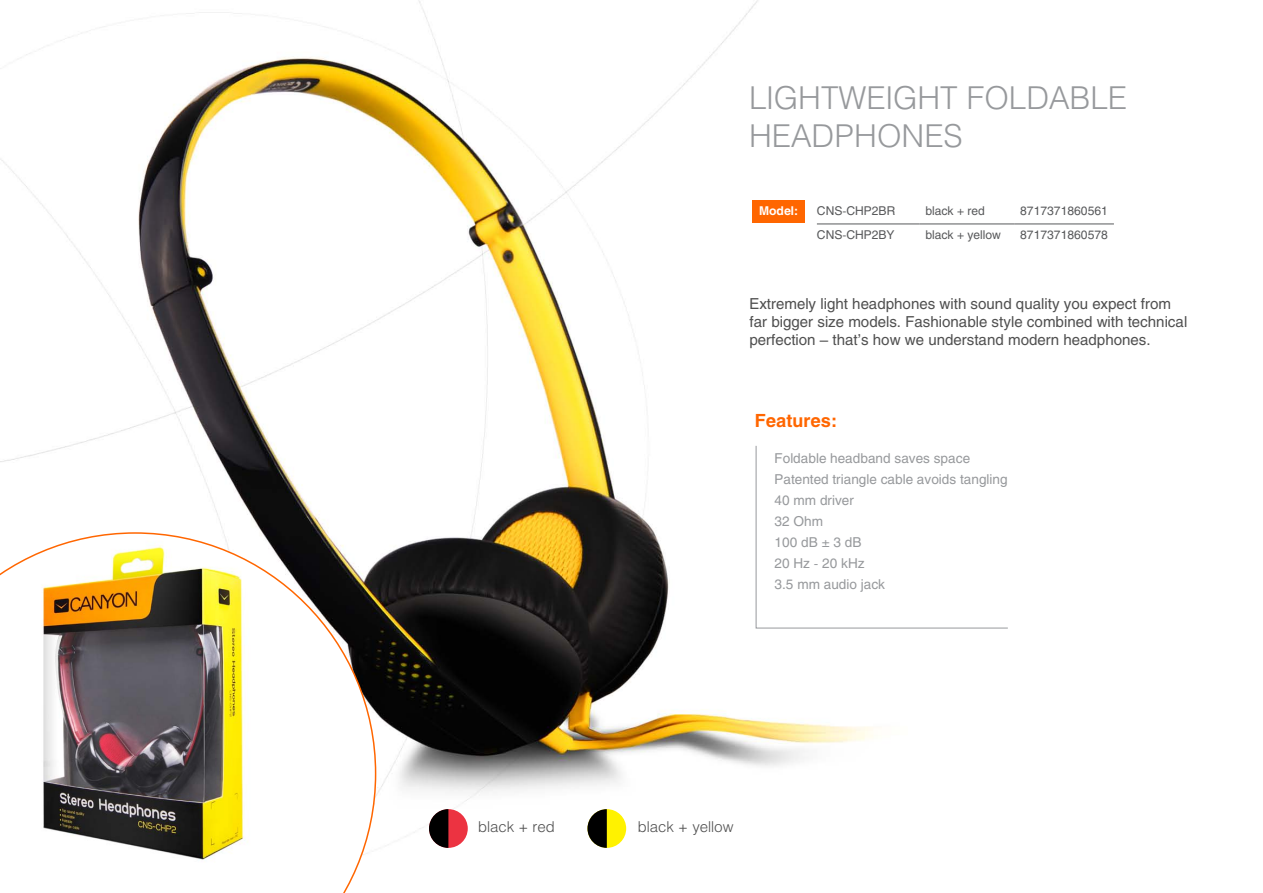
<style>
.page{position:relative;width:1263px;height:893px;background:#fff}
.page>*{position:absolute;margin:0;border:0;box-sizing:border-box;transform-origin:0 0}
.t1{font:31.5px/37.8px "Helios Light C";color:#97999c}
.t2{font:700 18px "Helios C";color:#f60}
.t3{font:15px/18px "Helios C";color:#505050}
.t4{font:15px "Helios Light C";color:#505050}
.t5{font:13.5px/21px "Helios C";color:#97999c}
.t6{font:12px "Helios C";color:#58595b}
.t7{font:700 12px "Helios C";color:#fff}
</style>
<div class="page">
<img style="left:0;top:0;width:1114px;height:848px">
<div style="left:752px;top:200px;width:53px;height:22px;background:#f60"></div>
<hr style="left:817px;top:224px;width:102px;height:1px;background:#58595b">
<hr style="left:919px;top:224px;width:95px;height:1px;background:#58595b">
<hr style="left:1014px;top:224px;width:100px;height:1px;background:#58595b">
<svg style="left:756px;top:445px;width:252px;height:183px"></svg>
<svg style="left:0;top:532px;width:376px;height:361px"></svg>
<div style="left:429px;top:809px;width:39px;height:39px;background:#ec3341;border-radius:50%"></div>
<div style="left:587px;top:809px;width:39px;height:39px;background:#fff200;border-radius:50%"></div>
<svg style="left:429px;top:809px;width:19px;height:39px"></svg>
<svg style="left:587px;top:809px;width:20px;height:39px"></svg>
<h1 class="t1" style="left:749px;top:79px;width:380px">LIGHTWEIGHT FOLDABLE<br>HEADPHONES</h1>
<p class="t7" style="left:759px;top:203px;width:41px">Model:</p>
<p class="t6" style="left:817px;top:204px;width:80px">CNS-CHP2BR</p>
<p class="t6" style="left:925px;top:204px;width:61px">black + red</p>
<p class="t6" style="left:1020px;top:204px;width:89px">8717371860561</p>
<p class="t6" style="left:817px;top:228px;width:79px">CNS-CHP2BY</p>
<p class="t6" style="left:925px;top:228px;width:77px">black + yellow</p>
<p class="t6" style="left:1020px;top:228px;width:89px">8717371860578</p>
<p class="t3" style="left:749px;top:295px;width:439px">Extremely light headphones with sound quality you expect from far bigger size models. Fashionable style combined with technical perfection – that’s how we understand modern headphones.</p>
<p class="t2" style="left:755px;top:410px;width:84px">Features:</p>
<p class="t5" style="left:774px;top:448px;width:235px">Foldable headband saves space<br>Patented triangle cable avoids tangling<br>40 mm driver<br>32 Ohm<br>100 dB ± 3 dB<br>20 Hz - 20 kHz<br>3.5 mm audio jack</p>
<p class="t4" style="left:478px;top:818px;width:78px">BLACK + RED</p>
<p class="t4" style="left:638px;top:818px;width:97px">BLACK + YELLOW</p>
</div>
